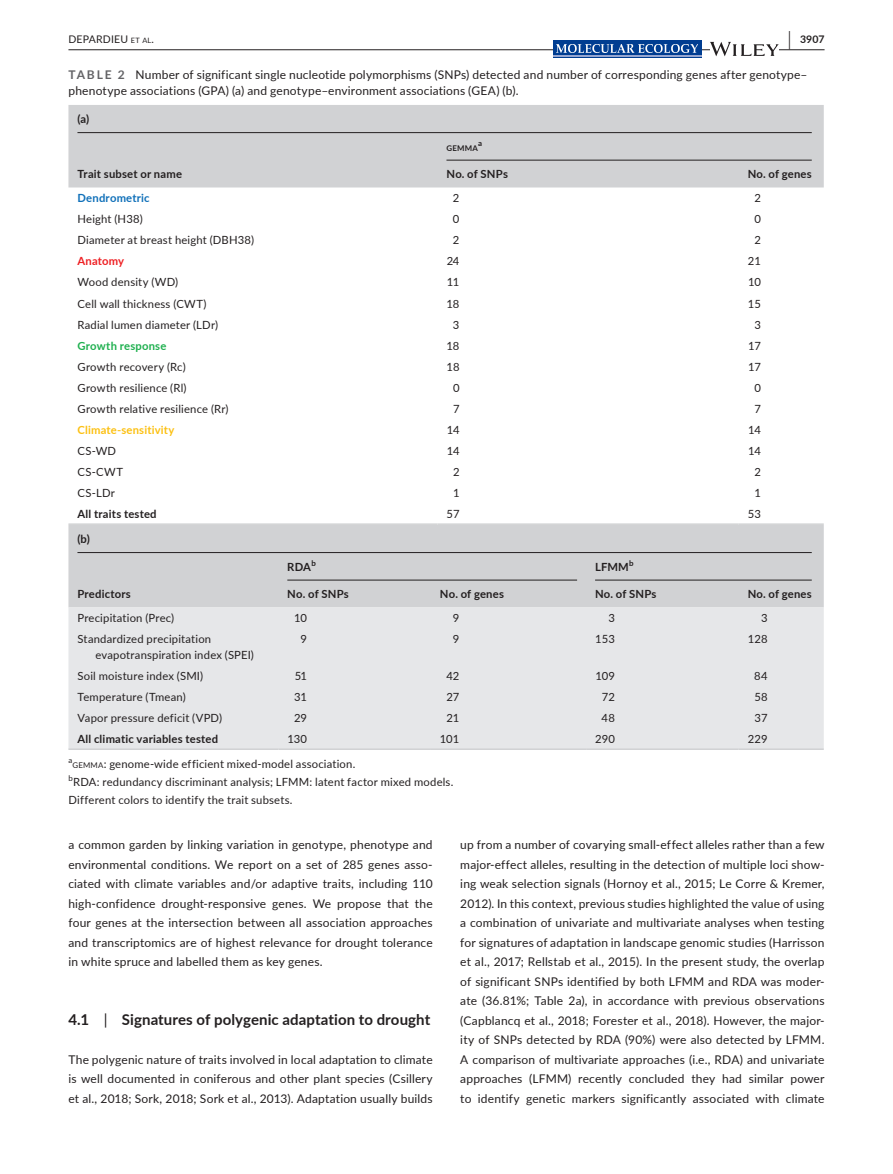
<style>
.page{position:relative;width:893px;height:1174px;background:#fff}
.page>*{position:absolute;margin:0;border:0;box-sizing:border-box;transform-origin:0 0}
.t1{font:700 15px "Lato";letter-spacing:.005em;color:#231f20}
.t2{font:12px/19.5px "Lato";letter-spacing:.015em;color:#231f20;text-align:justify}
.t3{font:11.25px/15.8px "Lato";letter-spacing:.015em;color:#231f20}
.t4{font:700 11.25px "Lato";letter-spacing:.02em;color:#231f20}
.t5{font:700 11.25px "Lato";letter-spacing:.015em;color:#fcc011}
.t6{font:700 11.25px "Lato";letter-spacing:.02em;color:#1fb04f}
.t7{font:700 11.25px "Lato";letter-spacing:.02em;color:#1070b9}
.t8{font:700 11.25px "Lato";letter-spacing:.015em;color:#ee1f23}
.t9{font:10.5px "Lato";letter-spacing:.015em;color:#231f20}
.t10{font:700 10.5px "Lato";color:#231f20}
.t11{font:700 7.8px "Lato";letter-spacing:.025em;color:#231f20}
.t12{font:700 7.8px "Lato";color:#231f20}
.t13{font:7.8px "Lato";color:#231f20}
.s1{font-size:7.35px}
.s2{font-size:19.5px}
.s3{font-weight:700;color:#636366}
.s4{font-size:7.8px}
.s5{font-weight:400}
</style>
<div class="page">
<hr style="left:68px;top:49px;width:756px;height:1px;background:#231f20">
<div style="left:553px;top:41px;width:148px;height:17px;background:#003d91"></div>
<img style="left:556px;top:44px;width:142px;height:8px">
<hr style="left:553px;top:55px;width:148px;height:2px;background:#96a6d0">
<svg style="left:710px;top:42px;width:69px;height:14px"></svg>
<div style="left:68px;top:105px;width:756px;height:82px;background:#d1d2d4"></div>
<hr style="left:68px;top:523px;width:369px;height:2px;background:#d1d2d4">
<hr style="left:437px;top:523px;width:302px;height:2px;background:#d1d2d4">
<hr style="left:739px;top:523px;width:85px;height:2px;background:#d1d2d4">
<hr style="left:77px;top:132px;width:735px;height:1px;background:#231f20">
<hr style="left:446px;top:160px;width:366px;height:1px;background:#231f20">
<div style="left:68px;top:525px;width:756px;height:82px;background:#d1d2d4"></div>
<div style="left:68px;top:607px;width:756px;height:141px;background:#e6e7e9"></div>
<hr style="left:68px;top:748px;width:210px;height:2px;background:#d1d2d4">
<hr style="left:278px;top:748px;width:153px;height:2px;background:#d1d2d4">
<hr style="left:431px;top:748px;width:155px;height:2px;background:#d1d2d4">
<hr style="left:586px;top:748px;width:153px;height:2px;background:#d1d2d4">
<hr style="left:739px;top:748px;width:85px;height:2px;background:#d1d2d4">
<hr style="left:77px;top:552px;width:735px;height:1px;background:#231f20">
<hr style="left:287px;top:579px;width:290px;height:1px;background:#231f20">
<hr style="left:595px;top:579px;width:217px;height:1px;background:#231f20">
<p class="t9" style="left:68px;top:31px;width:87px">DEPARDIEU <span class="s1">ET AL</span>.</p>
<p class="t10" style="left:789px;top:31px;width:37px"><span class="s2">|</span> 3907</p>
<p class="t2" style="left:68px;top:66px;width:741px;line-height:16.5px"><span class="s3">TABLE 2</span> Number of significant single nucleotide polymorphisms (SNPs) detected and number of corresponding genes after genotype– phenotype associations (GPA) (a) and genotype–environment associations (GEA) (b).</p>
<p class="t4" style="left:77px;top:111px;width:13px">(a)</p>
<p class="t4" style="left:77px;top:166px;width:106px">Trait subset or name</p>
<p class="t12" style="left:478px;top:137px;width:5px">a</p>
<p class="t4" style="left:446px;top:166px;width:63px">No. of SNPs</p>
<p class="t4" style="left:748px;top:166px;width:66px">No. of genes</p>
<p class="t11" style="left:446px;top:142px;width:33px">GEMMA</p>
<p class="t7" style="left:77px;top:190px;width:74px">Dendrometric</p>
<p class="t3" style="left:453px;top:190px;width:8px">2</p>
<p class="t3" style="left:754px;top:190px;width:8px">2</p>
<p class="t3" style="left:77px;top:211px;width:67px">Height (H38)</p>
<p class="t3" style="left:453px;top:211px;width:8px">0</p>
<p class="t3" style="left:754px;top:211px;width:8px">0</p>
<p class="t3" style="left:77px;top:232px;width:178px">Diameter at breast height (DBH38)</p>
<p class="t3" style="left:453px;top:232px;width:8px">2</p>
<p class="t3" style="left:754px;top:232px;width:8px">2</p>
<p class="t8" style="left:77px;top:253px;width:48px">Anatomy</p>
<p class="t3" style="left:447px;top:253px;width:14px">24</p>
<p class="t3" style="left:748px;top:253px;width:14px">21</p>
<p class="t3" style="left:77px;top:274px;width:102px">Wood density (WD)</p>
<p class="t3" style="left:447px;top:274px;width:14px">11</p>
<p class="t3" style="left:748px;top:274px;width:14px">10</p>
<p class="t3" style="left:77px;top:295px;width:131px">Cell wall thickness (CWT)</p>
<p class="t3" style="left:447px;top:295px;width:14px">18</p>
<p class="t3" style="left:748px;top:295px;width:15px">15</p>
<p class="t3" style="left:77px;top:316px;width:142px">Radial lumen diameter (LDr)</p>
<p class="t3" style="left:453px;top:316px;width:8px">3</p>
<p class="t3" style="left:754px;top:316px;width:8px">3</p>
<p class="t6" style="left:77px;top:337px;width:90px">Growth response</p>
<p class="t3" style="left:447px;top:337px;width:14px">18</p>
<p class="t3" style="left:748px;top:337px;width:14px">17</p>
<p class="t3" style="left:77px;top:358px;width:110px">Growth recovery (Rc)</p>
<p class="t3" style="left:447px;top:358px;width:14px">18</p>
<p class="t3" style="left:748px;top:358px;width:14px">17</p>
<p class="t3" style="left:77px;top:379px;width:110px">Growth resilience (Rl)</p>
<p class="t3" style="left:453px;top:379px;width:8px">0</p>
<p class="t3" style="left:754px;top:379px;width:8px">0</p>
<p class="t3" style="left:77px;top:400px;width:153px">Growth relative resilience (Rr)</p>
<p class="t3" style="left:453px;top:400px;width:8px">7</p>
<p class="t3" style="left:754px;top:400px;width:8px">7</p>
<p class="t5" style="left:77px;top:421px;width:98px">Climate-sensitivity</p>
<p class="t3" style="left:447px;top:421px;width:14px">14</p>
<p class="t3" style="left:748px;top:421px;width:14px">14</p>
<p class="t3" style="left:77px;top:442px;width:40px">CS-WD</p>
<p class="t3" style="left:447px;top:442px;width:14px">14</p>
<p class="t3" style="left:748px;top:442px;width:14px">14</p>
<p class="t3" style="left:77px;top:463px;width:47px">CS-CWT</p>
<p class="t3" style="left:453px;top:463px;width:8px">2</p>
<p class="t3" style="left:754px;top:463px;width:8px">2</p>
<p class="t3" style="left:77px;top:485px;width:39px">CS-LDr</p>
<p class="t3" style="left:453px;top:485px;width:8px">1</p>
<p class="t3" style="left:754px;top:485px;width:8px">1</p>
<p class="t4" style="left:77px;top:506px;width:81px">All traits tested</p>
<p class="t3" style="left:446px;top:506px;width:15px">57</p>
<p class="t3" style="left:748px;top:506px;width:15px">53</p>
<p class="t4" style="left:77px;top:531px;width:14px">(b)</p>
<p class="t4" style="left:77px;top:586px;width:55px">Predictors</p>
<p class="t4" style="left:287px;top:558px;width:25px">RDA</p>
<p class="t12" style="left:311px;top:557px;width:6px">b</p>
<p class="t4" style="left:595px;top:558px;width:35px">LFMM</p>
<p class="t12" style="left:629px;top:557px;width:6px">b</p>
<p class="t4" style="left:287px;top:586px;width:63px">No. of SNPs</p>
<p class="t4" style="left:440px;top:586px;width:66px">No. of genes</p>
<p class="t4" style="left:595px;top:586px;width:63px">No. of SNPs</p>
<p class="t4" style="left:748px;top:586px;width:66px">No. of genes</p>
<p class="t3" style="left:77px;top:609px;width:98px">Precipitation (Prec)</p>
<p class="t3" style="left:294px;top:609px;width:14px">10</p>
<p class="t3" style="left:453px;top:609px;width:8px">9</p>
<p class="t3" style="left:608px;top:609px;width:8px">3</p>
<p class="t3" style="left:761px;top:609px;width:8px">3</p>
<p class="t3" style="left:95px;top:631px;width:160px;text-indent:-18px">Standardized precipitation evapotranspiration index (SPEI)</p>
<p class="t3" style="left:301px;top:631px;width:8px">9</p>
<p class="t3" style="left:453px;top:631px;width:8px">9</p>
<p class="t3" style="left:595px;top:631px;width:21px">153</p>
<p class="t3" style="left:748px;top:631px;width:21px">128</p>
<p class="t3" style="left:77px;top:667px;width:127px">Soil moisture index (SMI)</p>
<p class="t3" style="left:295px;top:667px;width:14px">51</p>
<p class="t3" style="left:446px;top:667px;width:14px">42</p>
<p class="t3" style="left:595px;top:667px;width:21px">109</p>
<p class="t3" style="left:754px;top:667px;width:15px">84</p>
<p class="t3" style="left:77px;top:688px;width:110px">Temperature (Tmean)</p>
<p class="t3" style="left:294px;top:688px;width:14px">31</p>
<p class="t3" style="left:446px;top:688px;width:14px">27</p>
<p class="t3" style="left:602px;top:688px;width:15px">72</p>
<p class="t3" style="left:754px;top:688px;width:15px">58</p>
<p class="t3" style="left:77px;top:709px;width:146px">Vapor pressure deficit (VPD)</p>
<p class="t3" style="left:294px;top:709px;width:15px">29</p>
<p class="t3" style="left:446px;top:709px;width:14px">21</p>
<p class="t3" style="left:602px;top:709px;width:15px">48</p>
<p class="t3" style="left:755px;top:709px;width:14px">37</p>
<p class="t4" style="left:77px;top:731px;width:142px">All climatic variables tested</p>
<p class="t3" style="left:287px;top:731px;width:21px">130</p>
<p class="t3" style="left:440px;top:731px;width:21px">101</p>
<p class="t3" style="left:595px;top:731px;width:21px">290</p>
<p class="t3" style="left:748px;top:731px;width:21px">229</p>
<p class="t13" style="left:68px;top:754px;width:5px">a</p>
<p class="t3" style="left:73px;top:755px;width:284px"><span class="s4">GEMMA</span>: genome-wide efficient mixed-model association.</p>
<p class="t13" style="left:68px;top:772px;width:6px">b</p>
<p class="t3" style="left:68px;top:772px;width:386px;line-height:18px;text-indent:5px">RDA: redundancy discriminant analysis; LFMM: latent factor mixed models.<br>Different colors to identify the trait subsets.</p>
<p class="t2" style="left:68px;top:834px;width:366px">a common garden by linking variation in genotype, phenotype and environmental conditions. We report on a set of 285 genes asso&shy;ciated with climate variables and/or adaptive traits, including 110 high-confidence drought-responsive genes. We propose that the four genes at the intersection between all association approaches and transcriptomics are of highest relevance for drought tolerance in white spruce and labelled them as key genes.</p>
<p class="t1" style="left:68px;top:1008px;width:363px">4.1 <span class="s5">|</span> Signatures of polygenic adaptation to drought</p>
<p class="t2" style="left:68px;top:1049px;width:366px">The polygenic nature of traits involved in local adaptation to climate is well documented in coniferous and other plant species (Csillery et al., 2018; Sork, 2018; Sork et al., 2013). Adaptation usually builds</p>
<p class="t2" style="left:460px;top:834px;width:366px">up from a number of covarying small-effect alleles rather than a few major-effect alleles, resulting in the detection of multiple loci show&shy;ing weak selection signals (Hornoy et al., 2015; Le Corre &amp; Kremer, 2012). In this context, previous studies highlighted the value of using a combination of univariate and multivariate analyses when testing for signatures of adaptation in landscape genomic studies (Harrisson et al., 2017; Rellstab et al., 2015). In the present study, the overlap of significant SNPs identified by both LFMM and RDA was moder&shy;ate (36.81%; Table 2a), in accordance with previous observations (Capblancq et al., 2018; Forester et al., 2018). However, the major&shy;ity of SNPs detected by RDA (90%) were also detected by LFMM.<br>A comparison of multivariate approaches (i.e., RDA) and univariate approaches (LFMM) recently concluded they had similar power to identify genetic markers significantly associated with climate</p>
</div>
